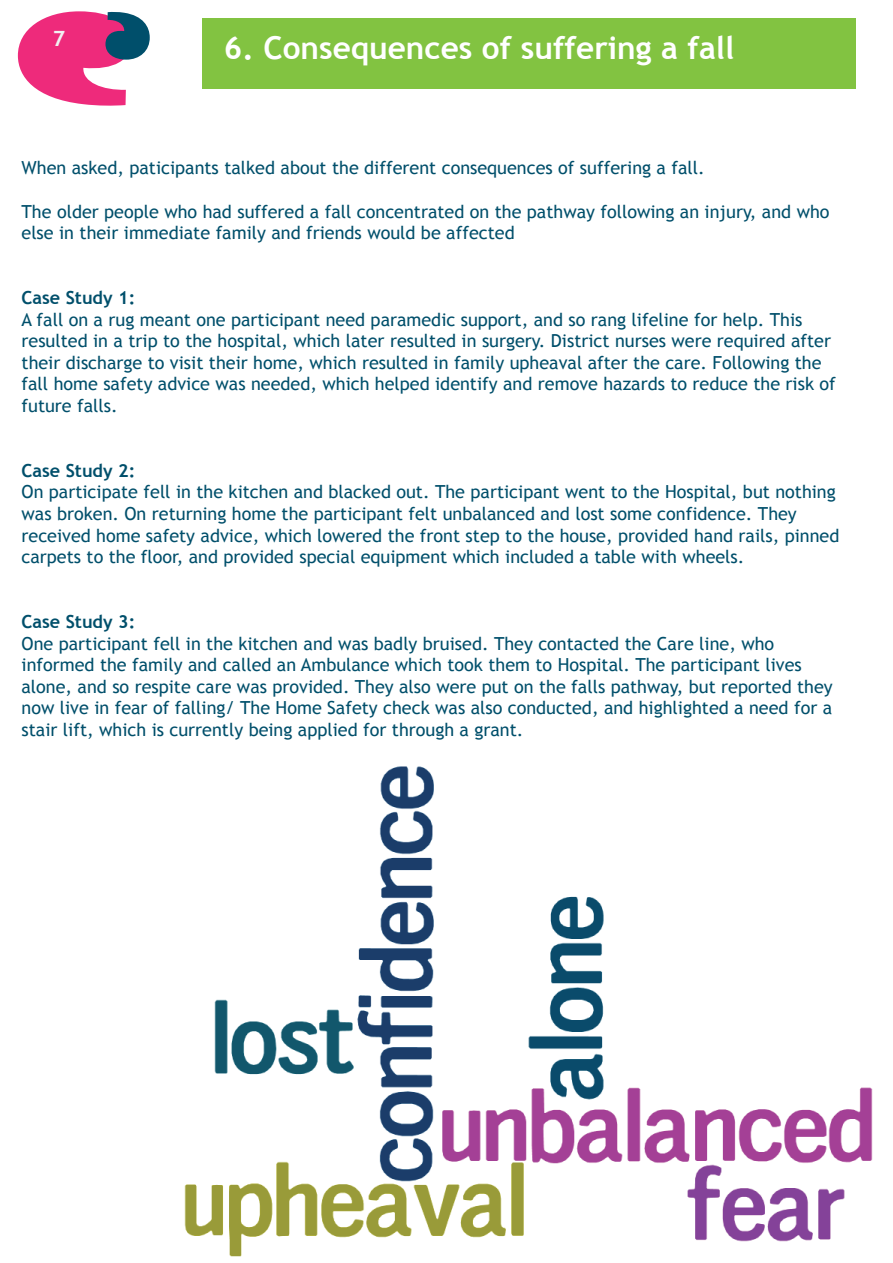
<style>
.page{position:relative;width:893px;height:1263px;background:#fff}
.page>*{position:absolute;margin:0;border:0;box-sizing:border-box;transform-origin:0 0}
.t1{font:700 31.5px "Trebuchet MS";color:#fff}
.t2{font:700 21px "Trebuchet MS";color:#f1f1f2}
.t3{font:18px/21.6px "Trebuchet MS";color:#004f6b}
.t4{font:700 18px "Trebuchet MS";color:#004f6b}
</style>
<div class="page">
<img style="left:184px;top:766px;width:689px;height:491px">
<div style="left:203px;top:18px;width:653px;height:70px;background:#82c341"></div>
<svg style="left:18px;top:11px;width:132px;height:95px"></svg>
<p class="t2" style="left:53px;top:25px;width:14px">7</p>
<h1 class="t1" style="left:224px;top:28px;width:512px">6. Consequences of suffering a fall</h1>
<p class="t3" style="left:22px;top:157px;width:685px">When asked, paticipants talked about the different consequences of suffering a fall.</p>
<p class="t3" style="left:22px;top:201px;width:809px">The older people who had suffered a fall concentrated on the pathway following an injury, and who else in their immediate family and friends would be affected</p>
<p class="t4" style="left:22px;top:286px;width:115px">Case Study 1:</p>
<p class="t3" style="left:22px;top:309px;width:816px">A fall on a rug meant one participant need paramedic support, and so rang lifeline for help. This resulted in a trip to the hospital, which later resulted in surgery. District nurses were required after their discharge to visit their home, which resulted in family upheaval after the care. Following the fall home safety advice was needed, which helped identify and remove hazards to reduce the risk of future falls.</p>
<p class="t4" style="left:22px;top:459px;width:115px">Case Study 2:</p>
<p class="t3" style="left:22px;top:481px;width:819px">On participate fell in the kitchen and blacked out. The participant went to the Hospital, but nothing was broken. On returning home the participant felt unbalanced and lost some confidence. They received home safety advice, which lowered the front step to the house, provided hand rails, pinned carpets to the floor, and provided special equipment which included a table with wheels.</p>
<p class="t4" style="left:22px;top:610px;width:115px">Case Study 3:</p>
<p class="t3" style="left:22px;top:633px;width:813px">One participant fell in the kitchen and was badly bruised. They contacted the Care line, who informed the family and called an Ambulance which took them to Hospital. The participant lives alone, and so respite care was provided. They also were put on the falls pathway, but reported they now live in fear of falling/ The Home Safety check was also conducted, and highlighted a need for a stair lift, which is currently being applied for through a grant.</p>
</div>
